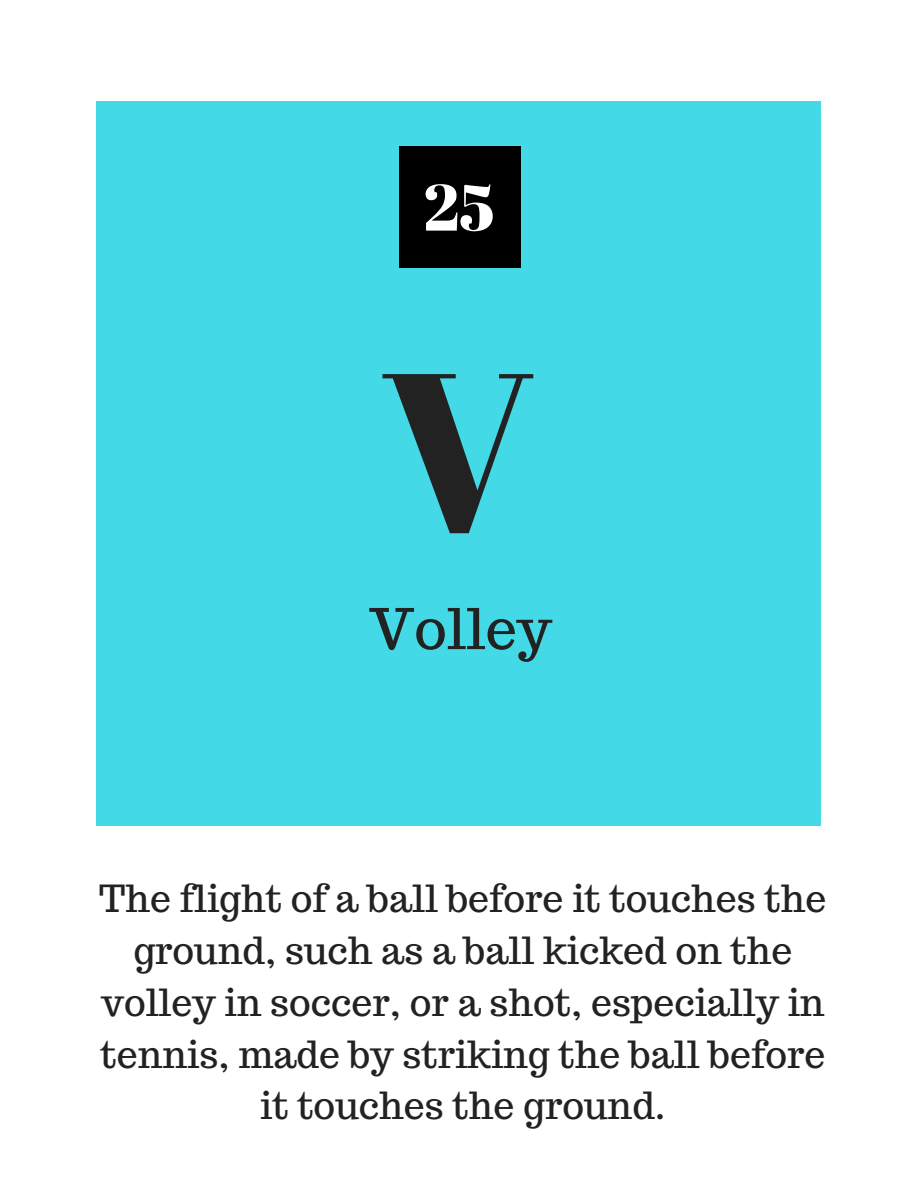
<style>
.page{position:relative;width:918px;height:1188px;background:#fff}
.page>*{position:absolute;margin:0;border:0;box-sizing:border-box;transform-origin:0 0}
.t1{font:224.1px "Abril Fatface";color:#222}
.t2{font:65.4px "Abril Fatface";color:#fff}
.t3{font:55.95px "Trocchi";color:#222}
.t4{font:37.35px/51.8px "Trocchi";color:#222;text-align:center}
</style>
<div class="page">
<div style="left:97px;top:101px;width:724px;height:725px;background:#44d9e6"></div>
<div style="left:399px;top:146px;width:122px;height:122px;background:#000"></div>
<h2 class="t2" style="left:423px;top:161px;width:73px">25</h2>
<h1 class="t1" style="left:381px;top:294px;width:155px">V</h1>
<h3 class="t3" style="left:369px;top:592px;width:184px">Volley</h3>
<p class="t4" style="left:99px;top:873px;width:729px">The flight of a ball before it touches the ground, such as a ball kicked on the volley in soccer, or a shot, especially in tennis, made by striking the ball before it touches the ground.</p>
</div>
